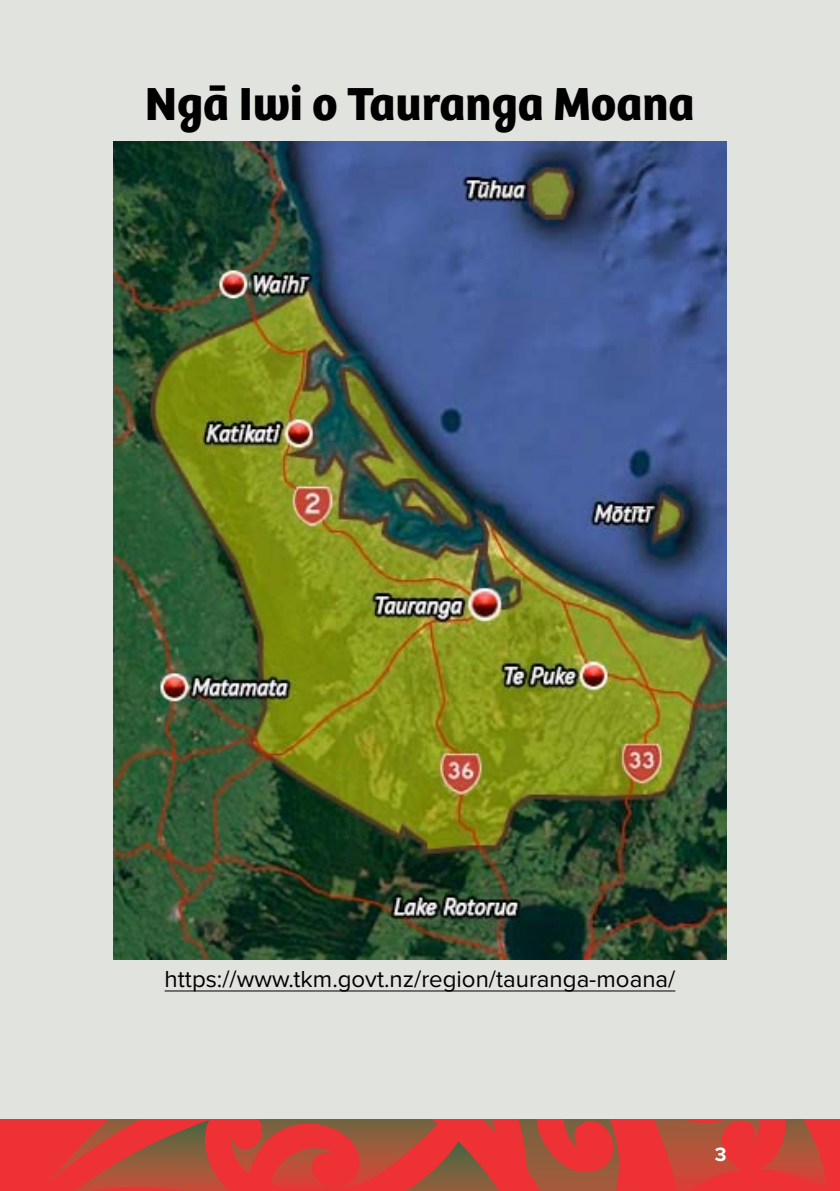
<style>
.page{position:relative;width:840px;height:1191px;background:#fff}
.page>*{position:absolute;margin:0;border:0;box-sizing:border-box;transform-origin:0 0}
.t1{font:700 48px "Bree";color:#000}
.t2{font:24px "Proxima Nova";color:#000}
.t3{font:700 20px "Proxima Nova";color:#fff}
</style>
<div class="page">
<div style="left:0;top:0;width:839px;height:1191px;background:#e1e3de"></div>
<div style="left:0;top:1119px;width:839px;height:72px;background:#ee3135"></div>
<svg style="left:47px;top:1119px;width:780px;height:72px"></svg>
<hr style="left:164px;top:990px;width:511px;height:1px;background:#000">
<img style="left:113px;top:142px;width:613px;height:817px">
<h1 class="t1" style="left:145px;top:65px;width:550px">Ngā Iwi o Tauranga Moana</h1>
<p class="t2" style="left:164px;top:964px;width:512px">https://www.tkm.govt.nz/region/tauranga-moana/</p>
<p class="t3" style="left:714px;top:1142px;width:13px">3</p>
</div>
